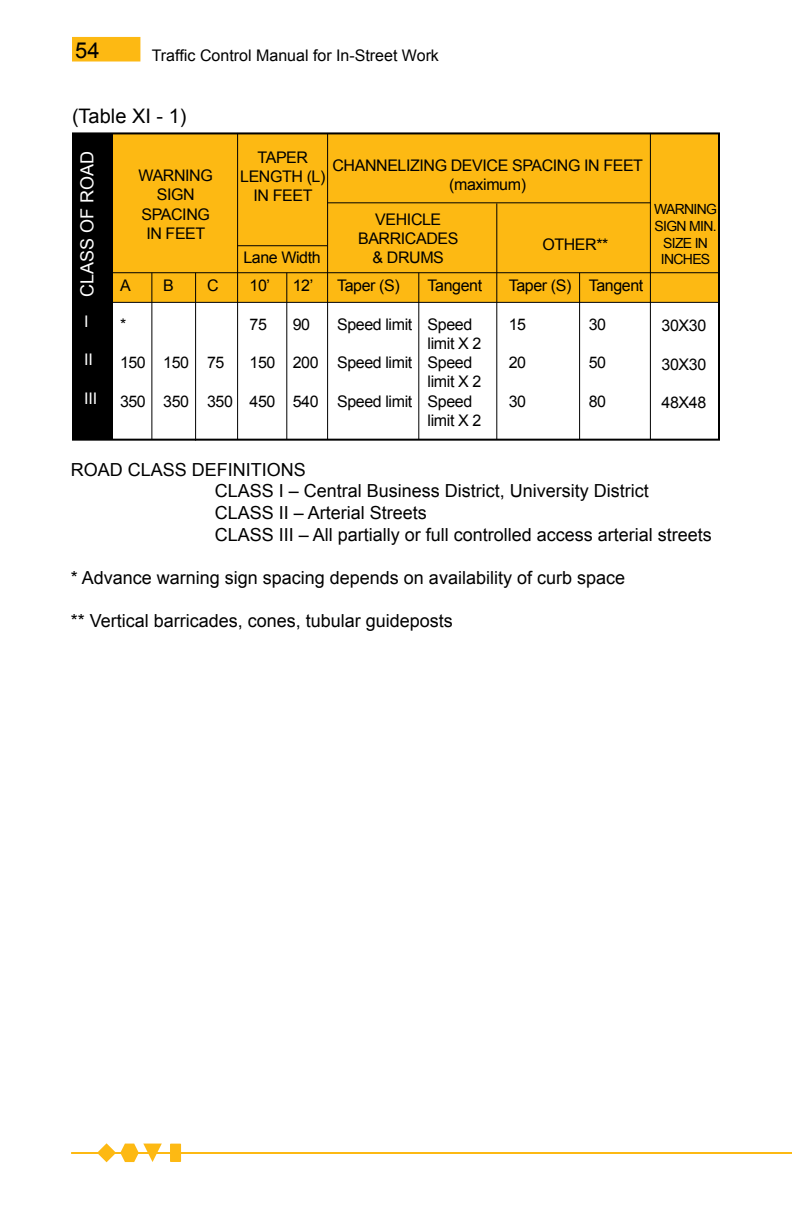
<style>
.page{position:relative;width:792px;height:1224px;background:#fff}
.page>*{position:absolute;margin:0;border:0;box-sizing:border-box;transform-origin:0 0}
.t1{font:22px "Arial";color:#000}
.t2{font:20px "Arial";color:#000}
.t3{font:18px/21.6px "Arial";color:#000}
.t4{font:18px "Arial";color:#fff}
.t5{font:16px/19.2px "Arial";letter-spacing:-.025em;color:#000;text-align:center}
.t6{font:16px "Arial";color:#000}
.t7{font:16px "Arial";color:#fff}
.t8{font:14px/16.8px "Arial";letter-spacing:-.05em;color:#000;text-align:center}
</style>
<div class="page">
<div style="left:72px;top:37px;width:68px;height:25px;background:#fdb913;border:2px solid #fdb913"></div>
<div style="left:170px;top:1144px;width:11px;height:18px;background:#fdb913"></div>
<svg style="left:98px;top:1143px;width:64px;height:19px"></svg>
<hr style="left:72px;top:1152px;width:720px;height:2px;background:#fdb913">
<div style="left:108px;top:134px;width:612px;height:168px;background:#fdb913"></div>
<div style="left:73px;top:133px;width:40px;height:307px;background:#000"></div>
<hr style="left:151px;top:273px;width:1px;height:166px;background:#000">
<hr style="left:195px;top:273px;width:1px;height:168px;background:#000">
<hr style="left:237px;top:133px;width:1px;height:306px;background:#000">
<hr style="left:286px;top:273px;width:1px;height:167px;background:#000">
<hr style="left:327px;top:133px;width:1px;height:306px;background:#000">
<hr style="left:418px;top:273px;width:1px;height:166px;background:#000">
<hr style="left:496px;top:203px;width:1px;height:237px;background:#000">
<hr style="left:579px;top:273px;width:1px;height:166px;background:#000">
<hr style="left:650px;top:133px;width:1px;height:307px;background:#000">
<hr style="left:111px;top:272px;width:609px;height:1px;background:#000">
<hr style="left:327px;top:202px;width:324px;height:1px;background:#000">
<hr style="left:238px;top:245px;width:89px;height:1px;background:#000">
<hr style="left:112px;top:302px;width:607px;height:1px;background:#000">
<div style="left:72px;top:132px;width:648px;height:309px;border:2px solid #000"></div>
<h1 class="t1" style="left:75px;top:36px;width:26px">54</h1>
<p class="t6" style="left:152px;top:45px;width:289px">Traffic Control Manual for In-Street Work</p>
<p class="t2" style="left:72px;top:102px;width:116px">(Table XI - 1)</p>
<p class="t4" style="left:75px;top:297px;width:148px;rotate:-90deg">CLASS OF ROAD</p>
<p class="t7" style="left:84px;top:311px;width:6px">I</p>
<p class="t7" style="left:84px;top:349px;width:10px">II</p>
<p class="t7" style="left:84px;top:388px;width:15px">III</p>
<p class="t5" style="left:139px;top:166px;width:76px">WARNING<br>SIGN<br>SPACING<br>IN FEET</p>
<p class="t5" style="left:120px;top:276px;width:12px">A</p>
<p class="t5" style="left:120px;top:315px;width:8px">*</p>
<p class="t5" style="left:120px;top:353px;width:27px">150</p>
<p class="t5" style="left:120px;top:392px;width:27px">350</p>
<p class="t5" style="left:163px;top:276px;width:12px">B</p>
<p class="t5" style="left:163px;top:353px;width:27px">150</p>
<p class="t5" style="left:163px;top:392px;width:27px">350</p>
<p class="t5" style="left:207px;top:276px;width:13px">C</p>
<p class="t5" style="left:207px;top:353px;width:19px">75</p>
<p class="t5" style="left:207px;top:392px;width:27px">350</p>
<p class="t5" style="left:240px;top:148px;width:87px">TAPER<br>LENGTH (L)<br>IN FEET</p>
<p class="t5" style="left:243px;top:248px;width:79px">Lane Width</p>
<p class="t5" style="left:250px;top:276px;width:22px">10’</p>
<p class="t5" style="left:250px;top:315px;width:19px">75</p>
<p class="t5" style="left:250px;top:353px;width:27px">150</p>
<p class="t5" style="left:250px;top:392px;width:27px">450</p>
<p class="t5" style="left:293px;top:276px;width:22px">12’</p>
<p class="t5" style="left:293px;top:315px;width:19px">90</p>
<p class="t5" style="left:293px;top:353px;width:27px">200</p>
<p class="t5" style="left:293px;top:392px;width:27px">540</p>
<p class="t5" style="left:332px;top:156px;width:312px">CHANNELIZING DEVICE SPACING IN FEET (maximum)</p>
<p class="t5" style="left:358px;top:210px;width:102px">VEHICLE<br>BARRICADES &amp; DRUMS</p>
<p class="t5" style="left:337px;top:276px;width:64px">Taper (S)</p>
<p class="t5" style="left:337px;top:315px;width:77px">Speed limit</p>
<p class="t5" style="left:337px;top:353px;width:77px">Speed limit</p>
<p class="t5" style="left:337px;top:392px;width:77px">Speed limit</p>
<p class="t5" style="left:428px;top:276px;width:56px">Tangent</p>
<p class="t5" style="left:428px;top:315px;width:55px;text-align:left">Speed limit X 2<br>Speed limit X 2<br>Speed limit X 2</p>
<p class="t5" style="left:542px;top:235px;width:68px">OTHER**</p>
<p class="t5" style="left:509px;top:276px;width:64px">Taper (S)</p>
<p class="t5" style="left:509px;top:315px;width:19px">15</p>
<p class="t5" style="left:509px;top:353px;width:19px">20</p>
<p class="t5" style="left:509px;top:392px;width:19px">30</p>
<p class="t5" style="left:589px;top:276px;width:56px">Tangent</p>
<p class="t5" style="left:589px;top:315px;width:19px">30</p>
<p class="t5" style="left:589px;top:353px;width:19px">50</p>
<p class="t5" style="left:589px;top:392px;width:19px">80</p>
<p class="t8" style="left:654px;top:201px;width:64px">WARNING<br>SIGN MIN.<br>SIZE IN<br>INCHES</p>
<p class="t5" style="left:662px;top:316px;width:46px">30X30</p>
<p class="t5" style="left:662px;top:354px;width:46px">30X30</p>
<p class="t5" style="left:662px;top:393px;width:46px">48X48</p>
<p class="t3" style="left:215px;top:459px;width:499px;text-indent:-144px">ROAD CLASS DEFINITIONS<br>CLASS I – Central Business District, University District CLASS II – Arterial Streets<br>CLASS III – All partially or full controlled access arterial streets</p>
<p class="t3" style="left:71px;top:567px;width:556px">* Advance warning sign spacing depends on availability of curb space</p>
<p class="t3" style="left:71px;top:610px;width:384px">** Vertical barricades, cones, tubular guideposts</p>
</div>
